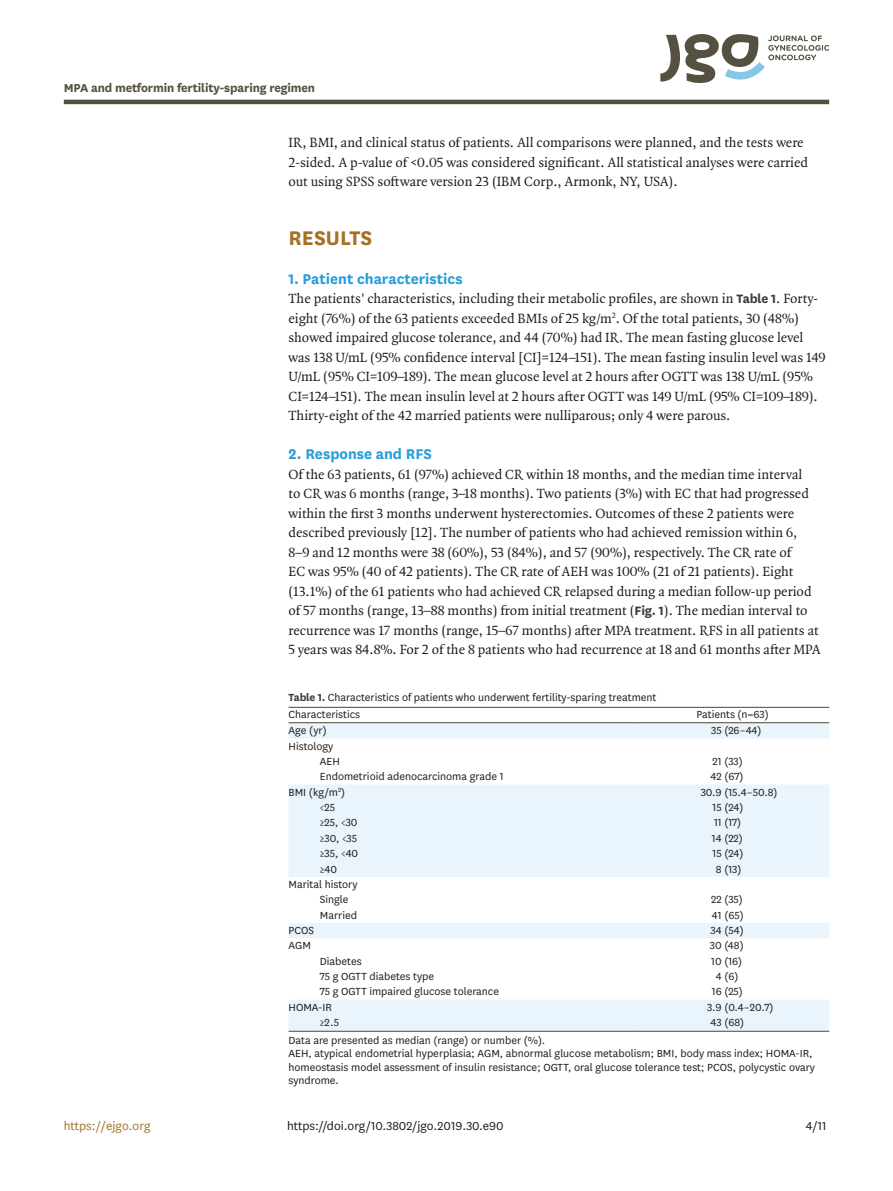
<style>
.page{position:relative;width:893px;height:1191px;background:#fff}
.page>*{position:absolute;margin:0;border:0;box-sizing:border-box;transform-origin:0 0}
.t1{font:700 23.1px "National";color:#a47225}
.t2{font:700 16.5px "National";color:#299ed9}
.t3{font:14.25px/19.5px "Quadraat OT";color:#1d1d1b}
.t4{font:13.5px "National";color:#1d1d1b}
.t5{font:700 13.5px "National";letter-spacing:-.01em;color:#565041}
.t6{font:13.5px "National";color:#a47225}
.t7{font:12px/13.5px "National";color:#1d1d1b}
.s1{font-family:"National";font-weight:700;color:#3d3d3c}
.s2{font-weight:700;color:#3d3d3c}
</style>
<div class="page">
<hr style="left:64px;top:100px;width:765px;height:4px;background:#565041">
<svg style="left:660px;top:34px;width:169px;height:49px"></svg>
<svg style="left:289px;top:723px;width:540px;height:307px"></svg>
<hr style="left:289px;top:707px;width:31px;height:1px;background:#565041">
<hr style="left:320px;top:707px;width:316px;height:1px;background:#565041">
<hr style="left:636px;top:707px;width:193px;height:1px;background:#565041">
<hr style="left:289px;top:722px;width:31px;height:1px;background:#565041">
<hr style="left:320px;top:722px;width:316px;height:1px;background:#565041">
<hr style="left:636px;top:722px;width:193px;height:1px;background:#565041">
<hr style="left:289px;top:1030px;width:31px;height:1px;background:#565041">
<hr style="left:320px;top:1030px;width:316px;height:1px;background:#565041">
<hr style="left:636px;top:1030px;width:193px;height:1px;background:#565041">
<p class="t5" style="left:64px;top:78px;width:253px">MPA and metformin fertility-sparing regimen</p>
<p class="t3" style="left:289px;top:133px;width:521px">IR, BMI, and clinical status of patients. All comparisons were planned, and the tests were<br>2-sided. A p-value of &lt;0.05 was considered significant. All statistical analyses were carried out using SPSS software version 23 (IBM Corp., Armonk, NY, USA).</p>
<h1 class="t1" style="left:289px;top:221px;width:85px">RESULTS</h1>
<p class="t2" style="left:289px;top:267px;width:176px">1. Patient characteristics</p>
<p class="t3" style="left:289px;top:289px;width:539px">The patients' characteristics, including their metabolic profiles, are shown in <span class="s1">Table 1</span>. Forty&shy;eight (76%) of the 63 patients exceeded BMIs of 25 kg/m<sup>2</sup>. Of the total patients, 30 (48%) showed impaired glucose tolerance, and 44 (70%) had IR. The mean fasting glucose level was 138 U/mL (95% confidence interval [CI]=124–151). The mean fasting insulin level was 149<br>U/mL (95% CI=109–189). The mean glucose level at 2 hours after OGTT was 138 U/mL (95% CI=124–151). The mean insulin level at 2 hours after OGTT was 149 U/mL (95% CI=109–189).<br>Thirty-eight of the 42 married patients were nulliparous; only 4 were parous.</p>
<p class="t2" style="left:289px;top:442px;width:145px">2. Response and RFS</p>
<p class="t3" style="left:289px;top:464px;width:533px">Of the 63 patients, 61 (97%) achieved CR within 18 months, and the median time interval<br>to CR was 6 months (range, 3–18 months). Two patients (3%) with EC that had progressed within the first 3 months underwent hysterectomies. Outcomes of these 2 patients were described previously [12]. The number of patients who had achieved remission within 6, 8–9 and 12 months were 38 (60%), 53 (84%), and 57 (90%), respectively. The CR rate of<br>EC was 95% (40 of 42 patients). The CR rate of AEH was 100% (21 of 21 patients). Eight (13.1%) of the 61 patients who had achieved CR relapsed during a median follow-up period of 57 months (range, 13–88 months) from initial treatment (<span class="s1">Fig. 1</span>). The median interval to recurrence was 17 months (range, 15–67 months) after MPA treatment. RFS in all patients at 5 years was 84.8%. For 2 of the 8 patients who had recurrence at 18 and 61 months after MPA</p>
<p class="t7" style="left:289px;top:688px;width:369px;line-height:17.7px"><span class="s2">Table 1.</span> Characteristics of patients who underwent fertility-sparing treatment<br>Characteristics</p>
<p class="t7" style="left:696px;top:707px;width:74px">Patients (n=63)</p>
<p class="t7" style="left:289px;top:723px;width:40px">Age (yr)</p>
<p class="t7" style="left:711px;top:723px;width:52px">35 (26–44)</p>
<p class="t7" style="left:320px;top:738px;width:21px;line-height:15.3px;text-indent:-31px">Histology<br>AEH</p>
<p class="t7" style="left:713px;top:754px;width:32px">21 (33)</p>
<p class="t7" style="left:320px;top:769px;width:185px">Endometrioid adenocarcinoma grade 1</p>
<p class="t7" style="left:710px;top:769px;width:34px">42 (67)</p>
<p class="t7" style="left:289px;top:785px;width:58px">BMI (kg/m<sup>2</sup>)</p>
<p class="t7" style="left:701px;top:785px;width:78px">30.9 (15.4–50.8)</p>
<p class="t7" style="left:320px;top:800px;width:17px">&lt;25</p>
<p class="t7" style="left:713px;top:800px;width:32px">15 (24)</p>
<p class="t7" style="left:320px;top:815px;width:39px">≥25, &lt;30</p>
<p class="t7" style="left:714px;top:815px;width:29px">11 (17)</p>
<p class="t7" style="left:320px;top:831px;width:39px">≥30, &lt;35</p>
<p class="t7" style="left:712px;top:831px;width:32px">14 (22)</p>
<p class="t7" style="left:320px;top:846px;width:40px">≥35, &lt;40</p>
<p class="t7" style="left:713px;top:846px;width:32px">15 (24)</p>
<p class="t7" style="left:320px;top:861px;width:19px">≥40</p>
<p class="t7" style="left:716px;top:861px;width:27px">8 (13)</p>
<p class="t7" style="left:320px;top:876px;width:39px;line-height:15.3px;text-indent:-31px">Marital history<br>Single</p>
<p class="t7" style="left:711px;top:892px;width:33px">22 (35)</p>
<p class="t7" style="left:320px;top:907px;width:39px">Married</p>
<p class="t7" style="left:712px;top:907px;width:33px">41 (65)</p>
<p class="t7" style="left:289px;top:923px;width:27px">PCOS</p>
<p class="t7" style="left:711px;top:923px;width:34px">34 (54)</p>
<p class="t7" style="left:289px;top:938px;width:24px">AGM</p>
<p class="t7" style="left:710px;top:938px;width:35px">30 (48)</p>
<p class="t7" style="left:320px;top:953px;width:43px">Diabetes</p>
<p class="t7" style="left:711px;top:953px;width:32px">10 (16)</p>
<p class="t7" style="left:320px;top:969px;width:116px">75 g OGTT diabetes type</p>
<p class="t7" style="left:716px;top:969px;width:24px">4 (6)</p>
<p class="t7" style="left:320px;top:984px;width:181px">75 g OGTT impaired glucose tolerance</p>
<p class="t7" style="left:712px;top:984px;width:33px">16 (25)</p>
<p class="t7" style="left:289px;top:999px;width:45px">HOMA-IR</p>
<p class="t7" style="left:707px;top:999px;width:68px">3.9 (0.4–20.7)</p>
<p class="t7" style="left:320px;top:1015px;width:21px">≥2.5</p>
<p class="t7" style="left:711px;top:1015px;width:35px">43 (68)</p>
<p class="t7" style="left:289px;top:1032px;width:528px">Data are presented as median (range) or number (%).<br>AEH, atypical endometrial hyperplasia; AGM, abnormal glucose metabolism; BMI, body mass index; HOMA-IR, homeostasis model assessment of insulin resistance; OGTT, oral glucose tolerance test; PCOS, polycystic ovary syndrome.</p>
<p class="t6" style="left:64px;top:1116px;width:88px">https://ejgo.org</p>
<p class="t4" style="left:287px;top:1116px;width:218px">https://doi.org/10.3802/jgo.2019.30.e90</p>
<p class="t4" style="left:806px;top:1116px;width:22px">4/11</p>
</div>
